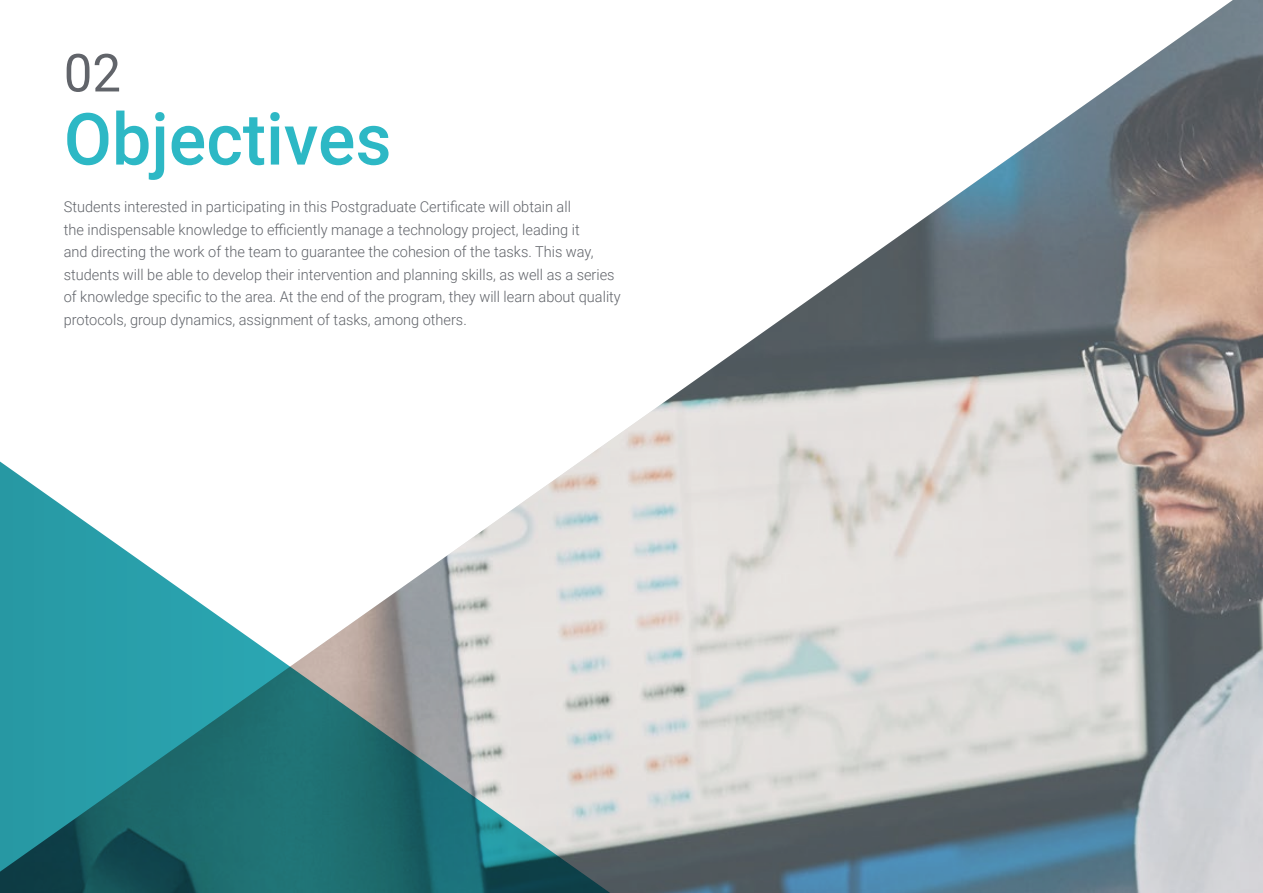
<style>
.page{position:relative;width:1263px;height:893px;background:#fff}
.page>*{position:absolute;margin:0;border:0;box-sizing:border-box;transform-origin:0 0}
.t1{font:500 72px "Roboto";color:#2db8c5}
.t2{font:52.5px "Roboto";color:#61646a}
.t3{font:300 15px/22.5px "Roboto";color:#61646a}
</style>
<div class="page">
<img style="left:602px;top:0;width:661px;height:893px">
<svg style="left:0;top:446px;width:640px;height:447px"></svg>
<h2 class="t2" style="left:64px;top:36px;width:59px">02</h2>
<h1 class="t1" style="left:64px;top:89px;width:329px">Objectives</h1>
<p class="t3" style="left:64px;top:195px;width:559px">Students interested in participating in this Postgraduate Certificate will obtain all<br>the indispensable knowledge to efficiently manage a technology project, leading it<br>and directing the work of the team to guarantee the cohesion of the tasks. This way, students will be able to develop their intervention and planning skills, as well as a series of knowledge specific to the area. At the end of the program, they will learn about quality protocols, group dynamics, assignment of tasks, among others.</p>
</div>
